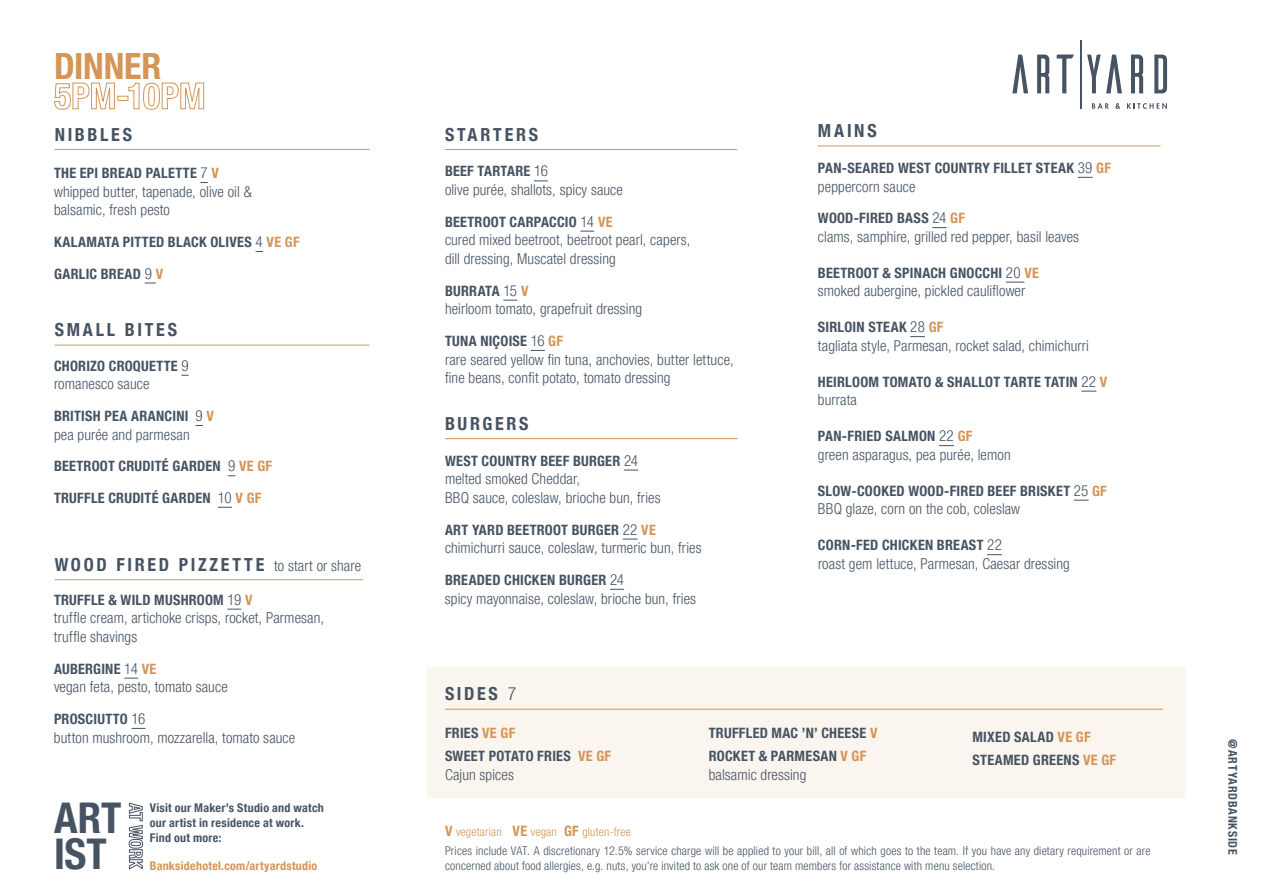
<style>
.page{position:relative;width:1263px;height:893px;background:#fff}
.page>*{position:absolute;margin:0;border:0;box-sizing:border-box;transform-origin:0 0}
.t1{font:700 condensed 42.3px/35.2px "Helvetica Neue LT Pro";color:#455362}
.t2{font:700 condensed 36px/30px "Helvetica Neue LT Pro";letter-spacing:-.005em;color:#d49557}
.t3{font:700 condensed 18px "Helvetica Neue";letter-spacing:.15em;color:#455362}
.t4{font:300 condensed 15px/18.8px "Helvetica Neue LT Pro";letter-spacing:.01em;color:#455362}
.t5{font:700 condensed 14.25px/23px "Helvetica Neue LT Pro";letter-spacing:.02em;color:#455362}
.t6{font:300 condensed 12px/15px "Helvetica Neue LT Pro";letter-spacing:.015em;color:#455362}
.t7{font:700 condensed 12px/15px "Helvetica Neue LT Pro";letter-spacing:.025em;color:#455362}
.t8{font:300 condensed 12px "Helvetica Neue LT Pro";letter-spacing:.015em;color:#d49557}
.t9{font:700 condensed 12px "Helvetica Neue LT Pro";letter-spacing:.02em;color:#d49557}
.t10{font:700 condensed 12px "Helvetica Neue LT Pro";letter-spacing:.065em;color:#455362}
.s1{font-weight:300;font-size:15px}
.s2{color:#d49557}
.s3{font-family:"Helvetica Neue LT Pro";font-weight:300;font-size:15px}
.s4{font-family:"Helvetica Neue LT Pro";font-weight:300}
.s5{font-weight:700;font-size:14.25px}
</style>
<div class="page">
<svg style="left:1012px;top:55px;width:16px;height:38px"></svg>
<svg style="left:1037px;top:55px;width:12px;height:38px"></svg>
<svg style="left:1057px;top:55px;width:17px;height:38px"></svg>
<svg style="left:1087px;top:55px;width:35px;height:38px"></svg>
<svg style="left:1131px;top:55px;width:12px;height:38px"></svg>
<svg style="left:1154px;top:55px;width:13px;height:38px"></svg>
<hr style="left:1080px;top:40px;width:2px;height:69px;background:#455362">
<svg style="left:1092px;top:103px;width:17px;height:6px"></svg>
<svg style="left:1115px;top:103px;width:5px;height:6px"></svg>
<svg style="left:1127px;top:103px;width:40px;height:6px"></svg>
<hr style="left:818px;top:146px;width:342px;height:1px;background:#d49557">
<svg style="left:1078px;top:177px;width:14px;height:1px"></svg>
<svg style="left:932px;top:227px;width:14px;height:1px"></svg>
<svg style="left:1006px;top:282px;width:18px;height:1px"></svg>
<svg style="left:910px;top:336px;width:15px;height:1px"></svg>
<svg style="left:1081px;top:391px;width:15px;height:1px"></svg>
<svg style="left:939px;top:445px;width:15px;height:1px"></svg>
<svg style="left:1074px;top:500px;width:14px;height:1px"></svg>
<svg style="left:987px;top:554px;width:15px;height:1px"></svg>
<hr style="left:55px;top:149px;width:315px;height:1px;background:#d49557">
<hr style="left:55px;top:345px;width:315px;height:1px;background:#d49557">
<svg style="left:218px;top:507px;width:14px;height:1px"></svg>
<hr style="left:55px;top:579px;width:308px;height:1px;background:#d49557">
<svg style="left:227px;top:609px;width:14px;height:1px"></svg>
<svg style="left:124px;top:678px;width:14px;height:1px"></svg>
<svg style="left:132px;top:728px;width:13px;height:1px"></svg>
<hr style="left:445px;top:149px;width:292px;height:1px;background:#d49557">
<svg style="left:534px;top:180px;width:14px;height:1px"></svg>
<svg style="left:580px;top:231px;width:14px;height:1px"></svg>
<svg style="left:503px;top:300px;width:14px;height:1px"></svg>
<svg style="left:531px;top:350px;width:14px;height:1px"></svg>
<svg style="left:129px;top:803px;width:14px;height:66px"></svg>
<div style="left:427px;top:668px;width:759px;height:130px;background:#fbf5ef"></div>
<hr style="left:445px;top:709px;width:718px;height:1px;background:#d49557">
<hr style="left:445px;top:438px;width:293px;height:1px;background:#d49557">
<svg style="left:624px;top:470px;width:14px;height:1px"></svg>
<svg style="left:623px;top:539px;width:15px;height:1px"></svg>
<svg style="left:610px;top:589px;width:14px;height:1px"></svg>
<h2 class="t2" style="left:54px;top:51px;width:153px">DINNER<br>5PM-10PM</h2>
<p class="t3" style="left:55px;top:119px;width:79px">NIBBLES</p>
<p class="t5" style="left:54px;top:162px;width:166px">THE EPI BREAD PALETTE <span class="s1">7</span> <span class="s2">V</span></p>
<p class="t4" style="left:54px;top:182px;width:199px">whipped butter, tapenade, olive oil &amp; balsamic, fresh pesto</p>
<p class="t5" style="left:54px;top:231px;width:247px">KALAMATA PITTED BLACK OLIVES <span class="s1">4</span> <span class="s2">VE GF</span></p>
<p class="t5" style="left:54px;top:262px;width:111px">GARLIC BREAD <span class="s1">9</span> <span class="s2">V</span></p>
<p class="t3" style="left:55px;top:315px;width:124px">SMALL BITES</p>
<p class="t5" style="left:54px;top:354px;width:136px">CHORIZO CROQUETTE <span class="s1">9</span></p>
<p class="t4" style="left:54px;top:375px;width:97px">romanesco sauce</p>
<p class="t5" style="left:54px;top:404px;width:162px">BRITISH PEA ARANCINI <span class="s1">9</span> <span class="s2">V</span></p>
<p class="t4" style="left:54px;top:425px;width:137px">pea purée and parmesan</p>
<p class="t5" style="left:54px;top:455px;width:220px">BEETROOT CRUDITÉ GARDEN <span class="s1">9</span> <span class="s2">VE GF</span></p>
<p class="t5" style="left:54px;top:486px;width:209px">TRUFFLE CRUDITÉ GARDEN <span class="s1">10</span> <span class="s2">V GF</span></p>
<p class="t3" style="left:55px;top:549px;width:308px">WOOD FIRED PIZZETTE <span class="s3">to start or share</span></p>
<p class="t5" style="left:54px;top:588px;width:200px">TRUFFLE &amp; WILD MUSHROOM <span class="s1">19</span> <span class="s2">V</span></p>
<p class="t4" style="left:54px;top:609px;width:272px">truffle cream, artichoke crisps, rocket, Parmesan, truffle shavings</p>
<p class="t5" style="left:54px;top:657px;width:104px">AUBERGINE <span class="s1">14</span> <span class="s2">VE</span></p>
<p class="t4" style="left:54px;top:678px;width:175px">vegan feta, pesto, tomato sauce</p>
<p class="t5" style="left:54px;top:707px;width:93px">PROSCIUTTO <span class="s1">16</span></p>
<p class="t4" style="left:54px;top:728px;width:243px">button mushroom, mozzarella, tomato sauce</p>
<h1 class="t1" style="left:54px;top:801px;width:69px">ART<br>IST</h1>
<p class="t7" style="left:150px;top:800px;width:176px">Visit our Maker’s Studio and watch our artist in residence at work.<br>Find out more:</p>
<p class="t9" style="left:150px;top:858px;width:169px">Banksidehotel.com/artyardstudio</p>
<p class="t3" style="left:445px;top:119px;width:95px">STARTERS</p>
<p class="t5" style="left:445px;top:160px;width:104px">BEEF TARTARE <span class="s1">16</span></p>
<p class="t4" style="left:445px;top:180px;width:179px">olive purée, shallots, spicy sauce</p>
<p class="t5" style="left:445px;top:210px;width:169px">BEETROOT CARPACCIO <span class="s1">14</span> <span class="s2">VE</span></p>
<p class="t4" style="left:445px;top:231px;width:247px">cured mixed beetroot, beetroot pearl, capers, dill dressing, Muscatel dressing</p>
<p class="t5" style="left:445px;top:279px;width:85px">BURRATA <span class="s1">15</span> <span class="s2">V</span></p>
<p class="t4" style="left:445px;top:300px;width:199px">heirloom tomato, grapefruit dressing</p>
<p class="t5" style="left:445px;top:329px;width:120px">TUNA NIÇOISE <span class="s1">16</span> <span class="s2">GF</span></p>
<p class="t4" style="left:445px;top:350px;width:290px">rare seared yellow fin tuna, anchovies, butter lettuce, fine beans, confit potato, tomato dressing</p>
<p class="t3" style="left:445px;top:408px;width:85px">BURGERS</p>
<p class="t5" style="left:445px;top:449px;width:195px">WEST COUNTRY BEEF BURGER <span class="s1">24</span></p>
<p class="t4" style="left:445px;top:469px;width:217px">melted smoked Cheddar,<br>BBQ sauce, coleslaw, brioche bun, fries</p>
<p class="t5" style="left:445px;top:518px;width:212px">ART YARD BEETROOT BURGER <span class="s1">22</span> <span class="s2">VE</span></p>
<p class="t4" style="left:445px;top:538px;width:258px">chimichurri sauce, coleslaw, turmeric bun, fries</p>
<p class="t5" style="left:445px;top:568px;width:181px">BREADED CHICKEN BURGER <span class="s1">24</span></p>
<p class="t4" style="left:445px;top:589px;width:253px">spicy mayonnaise, coleslaw, brioche bun, fries</p>
<p class="t3" style="left:818px;top:116px;width:60px">MAINS</p>
<p class="t5" style="left:818px;top:156px;width:294px">PAN-SEARED WEST COUNTRY FILLET STEAK <span class="s1">39</span> <span class="s2">GF</span></p>
<p class="t4" style="left:818px;top:177px;width:99px">peppercorn sauce</p>
<p class="t5" style="left:818px;top:207px;width:148px">WOOD-FIRED BASS <span class="s1">24</span> <span class="s2">GF</span></p>
<p class="t4" style="left:818px;top:227px;width:263px">clams, samphire, grilled red pepper, basil leaves</p>
<p class="t5" style="left:818px;top:261px;width:223px">BEETROOT &amp; SPINACH GNOCCHI <span class="s1">20</span> <span class="s2">VE</span></p>
<p class="t4" style="left:818px;top:282px;width:209px">smoked aubergine, pickled cauliflower</p>
<p class="t5" style="left:818px;top:316px;width:127px">SIRLOIN STEAK <span class="s1">28</span> <span class="s2">GF</span></p>
<p class="t4" style="left:818px;top:336px;width:272px">tagliata style, Parmesan, rocket salad, chimichurri</p>
<p class="t5" style="left:818px;top:370px;width:291px">HEIRLOOM TOMATO &amp; SHALLOT TARTE TATIN <span class="s1">22</span> <span class="s2">V</span></p>
<p class="t4" style="left:818px;top:391px;width:41px">burrata</p>
<p class="t5" style="left:818px;top:425px;width:156px">PAN-FRIED SALMON <span class="s1">22</span> <span class="s2">GF</span></p>
<p class="t4" style="left:818px;top:445px;width:194px">green asparagus, pea purée, lemon</p>
<p class="t5" style="left:818px;top:479px;width:290px">SLOW-COOKED WOOD-FIRED BEEF BRISKET <span class="s1">25</span> <span class="s2">GF</span></p>
<p class="t4" style="left:818px;top:500px;width:204px">BBQ glaze, corn on the cob, coleslaw</p>
<p class="t5" style="left:818px;top:534px;width:185px">CORN-FED CHICKEN BREAST <span class="s1">22</span></p>
<p class="t4" style="left:818px;top:554px;width:253px">roast gem lettuce, Parmesan, Caesar dressing</p>
<p class="t3" style="left:445px;top:679px;width:73px">SIDES <span class="s4">7</span></p>
<p class="t5" style="left:445px;top:721px;width:168px">FRIES <span class="s2">VE GF<br></span>SWEET POTATO FRIES <span class="s2">VE GF</span></p>
<p class="t4" style="left:445px;top:765px;width:70px">Cajun spices</p>
<p class="t8" style="left:445px;top:824px;width:187px"><span class="s5">V</span> vegetarian <span class="s5">VE</span> vegan <span class="s5">GF</span> gluten-free</p>
<p class="t5" style="left:709px;top:721px;width:170px">TRUFFLED MAC ’N’ CHEESE <span class="s2">V<br></span>ROCKET &amp; PARMESAN <span class="s2">V GF</span></p>
<p class="t4" style="left:709px;top:765px;width:99px">balsamic dressing</p>
<p class="t5" style="left:972px;top:726px;width:145px">MIXED SALAD <span class="s2">VE GF<br></span>STEAMED GREENS <span class="s2">VE GF</span></p>
<p class="t6" style="left:445px;top:843px;width:707px">Prices include VAT. A discretionary 12.5% service charge will be applied to your bill, all of which goes to the team. If you have any dietary requirement or are concerned about food allergies, e.g. nuts, you’re invited to ask one of our team members for assistance with menu selection.</p>
<p class="t10" style="left:1240px;top:739px;width:117px;rotate:90deg">@ARTYARDBANKSIDE</p>
</div>
